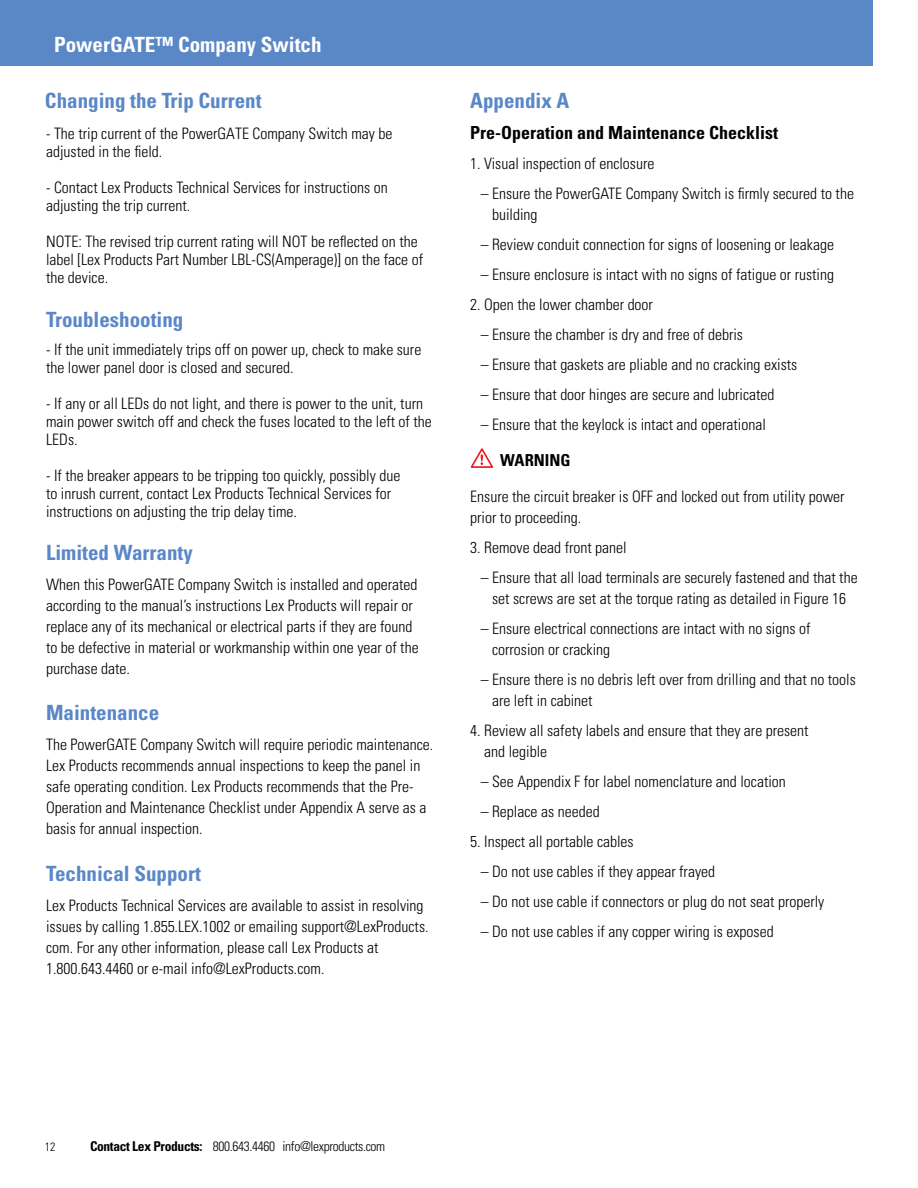
<style>
.page{position:relative;width:918px;height:1188px;background:#fff}
.page>*{position:absolute;margin:0;border:0;box-sizing:border-box;transform-origin:0 0}
.t1{font:700 condensed 21px "Univers";color:#5a87c6}
.t2{font:700 condensed 21px "Univers";color:#fff}
.t3{font:700 condensed 18px "Univers";color:#000}
.t4{font:700 condensed 16.5px "Univers";color:#000}
.t5{font:300 condensed 15.75px/21px "Univers";color:#000}
.t6{font:300 condensed 13.5px "Univers";letter-spacing:-.025em;color:#000}
.t7{font:300 condensed 12px "Univers";color:#000}
.s1{font-weight:700}
</style>
<div class="page">
<div style="left:0;top:0;width:873px;height:66px;background:#5a87c6"></div>
<svg style="left:470px;top:448px;width:24px;height:20px"></svg>
<h1 class="t2" style="left:54px;top:37px;width:269px">PowerGATE™ Company Switch</h1>
<h1 class="t1" style="left:45px;top:93px;width:218px">Changing the Trip Current</h1>
<p class="t5" style="left:46px;top:127px;width:348px;line-height:18px">- The trip current of the PowerGATE Company Switch may be adjusted in the field.</p>
<p class="t5" style="left:46px;top:181px;width:343px;line-height:18px">- Contact Lex Products Technical Services for instructions on adjusting the trip current.</p>
<p class="t5" style="left:46px;top:235px;width:378px;line-height:18px">NOTE: The revised trip current rating will NOT be reflected on the label [Lex Products Part Number LBL-CS(Amperage)] on the face of the device.</p>
<h1 class="t1" style="left:46px;top:312px;width:139px">Troubleshooting</h1>
<p class="t5" style="left:46px;top:343px;width:377px;line-height:18px">- If the unit immediately trips off on power up, check to make sure the lower panel door is closed and secured.</p>
<p class="t5" style="left:46px;top:397px;width:387px;line-height:18px">- If any or all LEDs do not light, and there is power to the unit, turn main power switch off and check the fuses located to the left of the<br>LEDs.</p>
<p class="t5" style="left:46px;top:469px;width:356px;line-height:18px">- If the breaker appears to be tripping too quickly, possibly due to inrush current, contact Lex Products Technical Services for instructions on adjusting the trip delay time.</p>
<h1 class="t1" style="left:46px;top:545px;width:148px">Limited Warranty</h1>
<p class="t5" style="left:46px;top:576px;width:374px">When this PowerGATE Company Switch is installed and operated according to the manual’s instructions Lex Products will repair or replace any of its mechanical or electrical parts if they are found to be defective in material or workmanship within one year of the purchase date.</p>
<h1 class="t1" style="left:46px;top:705px;width:115px">Maintenance</h1>
<p class="t5" style="left:46px;top:736px;width:389px">The PowerGATE Company Switch will require periodic maintenance.<br>Lex Products recommends annual inspections to keep the panel in safe operating condition. Lex Products recommends that the Pre-Operation and Maintenance Checklist under Appendix A serve as a basis for annual inspection.</p>
<h1 class="t1" style="left:46px;top:866px;width:156px">Technical Support</h1>
<p class="t5" style="left:46px;top:897px;width:384px">Lex Products Technical Services are available to assist in resolving issues by calling 1.855.LEX.1002 or emailing support@LexProducts. com. For any other information, please call Lex Products at 1.800.643.4460 or e-mail info@LexProducts.com.</p>
<h1 class="t1" style="left:470px;top:93px;width:101px">Appendix A</h1>
<p class="t3" style="left:470px;top:126px;width:309px">Pre-Operation and Maintenance Checklist</p>
<p class="t5" style="left:470px;top:155px;width:186px">1. Visual inspection of enclosure</p>
<p class="t5" style="left:492px;top:185px;width:363px;text-indent:-11px">– Ensure the PowerGATE Company Switch is firmly secured to the building</p>
<p class="t5" style="left:481px;top:236px;width:355px">– Review conduit connection for signs of loosening or leakage</p>
<p class="t5" style="left:481px;top:266px;width:355px">– Ensure enclosure is intact with no signs of fatigue or rusting</p>
<p class="t5" style="left:470px;top:296px;width:184px">2. Open the lower chamber door</p>
<p class="t5" style="left:481px;top:326px;width:264px">– Ensure the chamber is dry and free of debris</p>
<p class="t5" style="left:481px;top:356px;width:318px">– Ensure that gaskets are pliable and no cracking exists</p>
<p class="t5" style="left:481px;top:386px;width:295px">– Ensure that door hinges are secure and lubricated</p>
<p class="t5" style="left:481px;top:416px;width:287px">– Ensure that the keylock is intact and operational</p>
<p class="t4" style="left:500px;top:454px;width:72px">WARNING</p>
<p class="t5" style="left:470px;top:488px;width:376px">Ensure the circuit breaker is OFF and locked out from utility power prior to proceeding.</p>
<p class="t5" style="left:470px;top:539px;width:158px">3. Remove dead front panel</p>
<p class="t5" style="left:481px;top:569px;width:378px;text-align:center">– Ensure that all load terminals are securely fastened and that the set screws are set at the torque rating as detailed in Figure 16</p>
<p class="t5" style="left:492px;top:620px;width:320px;text-indent:-11px">– Ensure electrical connections are intact with no signs of corrosion or cracking</p>
<p class="t5" style="left:492px;top:671px;width:365px;text-indent:-11px">– Ensure there is no debris left over from drilling and that no tools are left in cabinet</p>
<p class="t5" style="left:484px;top:722px;width:326px;text-indent:-14px">4. Review all safety labels and ensure that they are present and legible</p>
<p class="t5" style="left:481px;top:773px;width:307px">– See Appendix F for label nomenclature and location</p>
<p class="t5" style="left:481px;top:803px;width:120px">– Replace as needed</p>
<p class="t5" style="left:470px;top:833px;width:165px">5. Inspect all portable cables</p>
<p class="t5" style="left:481px;top:863px;width:236px">– Do not use cables if they appear frayed</p>
<p class="t5" style="left:481px;top:893px;width:345px">– Do not use cable if connectors or plug do not seat properly</p>
<p class="t5" style="left:481px;top:923px;width:294px">– Do not use cables if any copper wiring is exposed</p>
<p class="t7" style="left:45px;top:1142px;width:12px">12</p>
<p class="t6" style="left:90px;top:1141px;width:297px"><span class="s1">Contact Lex Products:</span> 800.643.4460 info@lexproducts.com</p>
</div>
